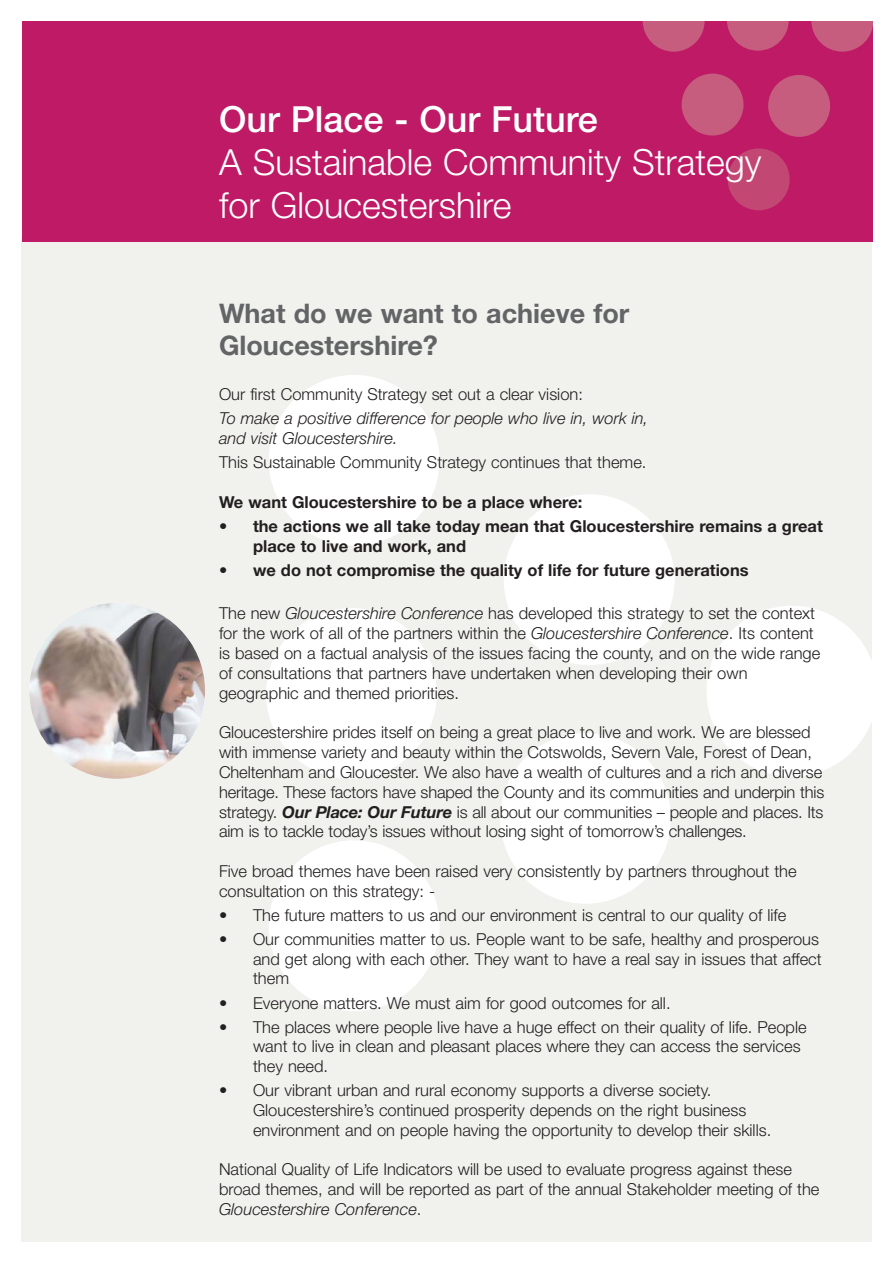
<style>
.page{position:relative;width:893px;height:1263px;background:#fff}
.page>*{position:absolute;margin:0;border:0;box-sizing:border-box;transform-origin:0 0}
.t1{font:300 36px/43.2px "Helvetica Neue";color:#fff}
.t2{font:500 36px "Helvetica Neue";color:#fff}
.t3{font:700 27px/32.4px "Helvetica Neue";color:#636466}
.t4{font:300 16.5px/19.8px "Helvetica Neue";color:#231f20}
.t5{font:700 16.5px/19.8px "Helvetica Neue";color:#231f20}
.t6{font:italic 300 16.5px/19.8px "Helvetica Neue";color:#231f20}
.s1{font-style:italic}
.s2{font-weight:700;font-style:italic}
</style>
<div class="page">
<div style="left:22px;top:238px;width:850px;height:1003px;background:#f1f2ee"></div>
<svg style="left:707px;top:606px;width:165px;height:170px"></svg>
<div style="left:266px;top:608px;width:171px;height:171px;background:#fff;border-radius:50%"></div>
<div style="left:269px;top:840px;width:171px;height:171px;background:#fff;border-radius:50%"></div>
<div style="left:269px;top:375px;width:171px;height:171px;background:#fff;border-radius:50%"></div>
<div style="left:504px;top:494px;width:171px;height:171px;background:#fff;border-radius:50%"></div>
<div style="left:500px;top:733px;width:171px;height:171px;background:#fff;border-radius:50%"></div>
<div style="left:22px;top:21px;width:850px;height:221px;background:#be1a65"></div>
<div style="left:728px;top:148px;width:62px;height:62px;background:#c24773;border-radius:50%"></div>
<svg style="left:727px;top:21px;width:62px;height:30px"></svg>
<svg style="left:643px;top:21px;width:62px;height:31px"></svg>
<svg style="left:811px;top:21px;width:61px;height:31px"></svg>
<div style="left:768px;top:75px;width:62px;height:62px;background:#c65d7e;border-radius:50%"></div>
<div style="left:682px;top:74px;width:61px;height:62px;background:#c65d7e;border-radius:50%"></div>
<img style="left:29px;top:603px;width:176px;height:176px;border-radius:50%">
<h1 class="t2" style="left:219px;top:106px;width:380px">Our Place - Our Future</h1>
<h1 class="t1" style="left:219px;top:144px;width:544px">A Sustainable Community Strategy for Gloucestershire</h1>
<h2 class="t3" style="left:219px;top:300px;width:412px">What do we want to achieve for<br>Gloucestershire?</h2>
<p class="t4" style="left:219px;top:386px;width:365px">Our first Community Strategy set out a clear vision:</p>
<p class="t6" style="left:219px;top:410px;width:431px">To make a positive difference for people who live in, work in, and visit Gloucestershire.</p>
<p class="t4" style="left:219px;top:454px;width:429px">This Sustainable Community Strategy continues that theme.</p>
<p class="t5" style="left:219px;top:493px;width:365px">We want Gloucestershire to be a place where:</p>
<p class="t5" style="left:253px;top:517px;width:571px;text-indent:-34px">• the actions we all take today mean that Gloucestershire remains a great place to live and work, and</p>
<p class="t5" style="left:219px;top:561px;width:531px">• we do not compromise the quality of life for future generations</p>
<p class="t4" style="left:219px;top:605px;width:603px">The new <span class="s1">Gloucestershire Conference</span> has developed this strategy to set the context for the work of all of the partners within the <span class="s1">Gloucestershire Conference</span>. Its content is based on a factual analysis of the issues facing the county, and on the wide range of consultations that partners have undertaken when developing their own geographic and themed priorities.</p>
<p class="t4" style="left:219px;top:724px;width:607px">Gloucestershire prides itself on being a great place to live and work. We are blessed with immense variety and beauty within the Cotswolds, Severn Vale, Forest of Dean, Cheltenham and Gloucester. We also have a wealth of cultures and a rich and diverse heritage. These factors have shaped the County and its communities and underpin this strategy. <span class="s2">Our Place: Our Future</span> is all about our communities – people and places. Its aim is to tackle today’s issues without losing sight of tomorrow’s challenges.</p>
<p class="t4" style="left:219px;top:863px;width:579px">Five broad themes have been raised very consistently by partners throughout the consultation on this strategy: -</p>
<p class="t4" style="left:219px;top:906px;width:569px">• The future matters to us and our environment is central to our quality of life</p>
<p class="t4" style="left:253px;top:931px;width:570px;text-indent:-34px">• Our communities matter to us. People want to be safe, healthy and prosperous and get along with each other. They want to have a real say in issues that affect them</p>
<p class="t4" style="left:219px;top:994px;width:453px">• Everyone matters. We must aim for good outcomes for all.</p>
<p class="t4" style="left:253px;top:1018px;width:555px;text-indent:-34px">• The places where people live have a huge effect on their quality of life. People want to live in clean and pleasant places where they can access the services they need.</p>
<p class="t4" style="left:253px;top:1082px;width:520px;text-indent:-34px">• Our vibrant urban and rural economy supports a diverse society.<br>Gloucestershire’s continued prosperity depends on the right business environment and on people having the opportunity to develop their skills.</p>
<p class="t4" style="left:219px;top:1161px;width:602px">National Quality of Life Indicators will be used to evaluate progress against these broad themes, and will be reported as part of the annual Stakeholder meeting of the<br><span class="s1">Gloucestershire Conference</span>.</p>
</div>
